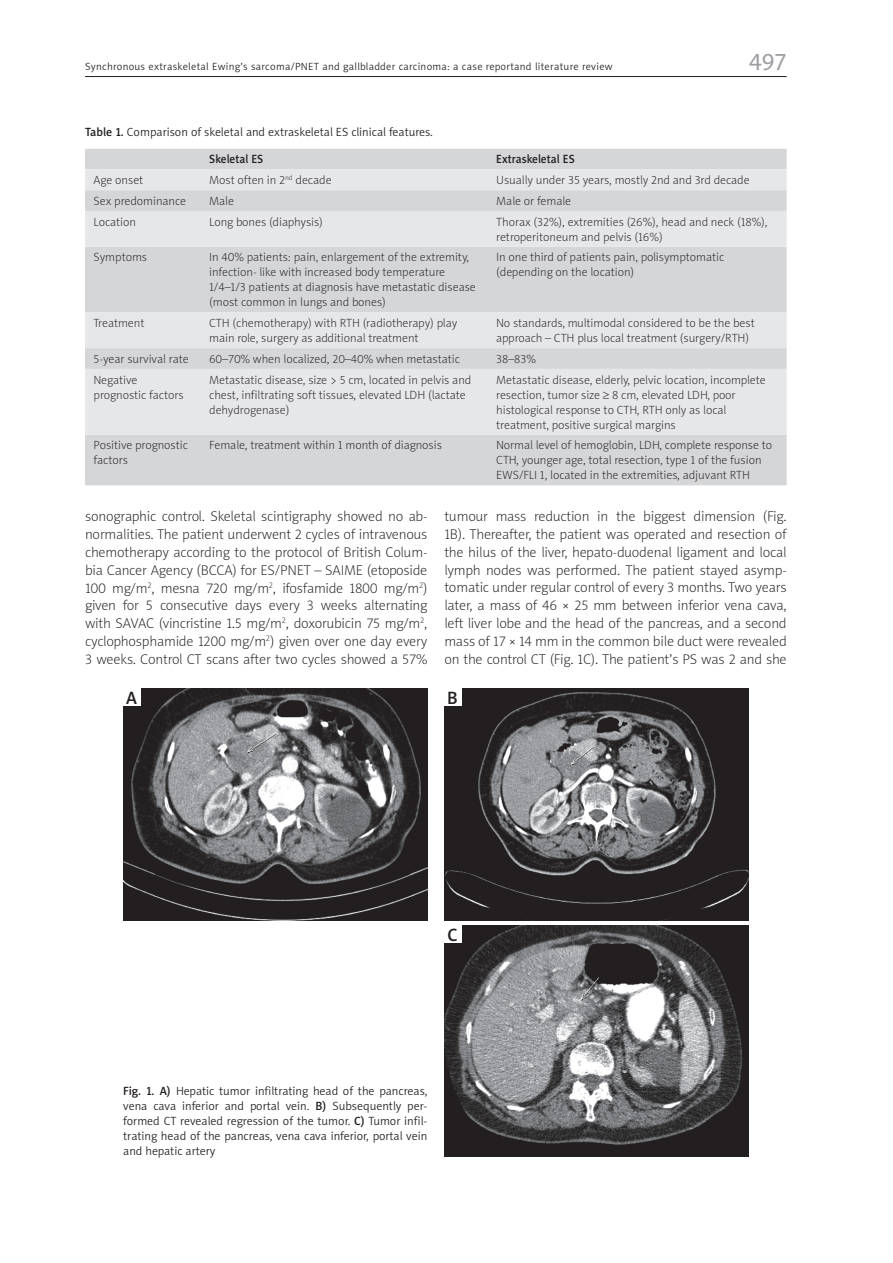
<style>
.page{position:relative;width:893px;height:1263px;background:#fff}
.page>*{position:absolute;margin:0;border:0;box-sizing:border-box;transform-origin:0 0}
.t1{font:24px "Naomi Sans EFN";color:#9d9fa2}
.t2{font:18px "Naomi Sans EFN Medium";color:#231f20}
.t3{font:14.25px/17.9px "Naomi Sans EFN Thin";letter-spacing:-.01em;color:#231f20;text-align:justify}
.t4{font:12px/15px "Naomi Sans EFN Thin";color:#231f20}
.t5{font:12px/15px "Naomi Sans EFN Light";color:#231f20;text-align:justify}
.t6{font:12px "Naomi Sans EFN Medium";color:#231f20;scale:.95 1}
.t7{font:10.5px "Naomi Sans EFN Light";letter-spacing:.03em;color:#231f20}
.s1{font-family:"Naomi Sans EFN Medium"}
</style>
<div class="page">
<hr style="left:85px;top:76px;width:702px;height:1px;background:#231f20">
<div style="left:85px;top:149px;width:702px;height:336px;background:#d5d6d8"></div>
<svg style="left:85px;top:169px;width:702px;height:266px;background:#dfe0e2"></svg>
<img style="left:123px;top:688px;width:305px;height:233px">
<img style="left:444px;top:688px;width:304px;height:233px">
<img style="left:444px;top:926px;width:304px;height:231px">
<div style="left:123px;top:688px;width:17px;height:17px;background:#fff"></div>
<div style="left:444px;top:688px;width:17px;height:17px;background:#fff"></div>
<div style="left:444px;top:926px;width:17px;height:17px;background:#fff"></div>
<p class="t7" style="left:85px;top:61px;width:529px">Synchronous extraskeletal Ewing’s sarcoma/PNET and gallbladder carcinoma: a case reportand literature review</p>
<h1 class="t1" style="left:749px;top:48px;width:39px">497</h1>
<p class="t5" style="left:85px;top:125px;width:349px"><span class="s1">Table 1.</span> Comparison of skeletal and extraskeletal ES clinical features.</p>
<p class="t6" style="left:209px;top:152px;width:59px">Skeletal ES</p>
<p class="t6" style="left:496px;top:152px;width:84px">Extraskeletal ES</p>
<p class="t4" style="left:94px;top:173px;width:51px">Age onset</p>
<p class="t4" style="left:209px;top:173px;width:124px">Most often in 2<sup>nd</sup> decade</p>
<p class="t4" style="left:496px;top:173px;width:255px">Usually under 35 years, mostly 2nd and 3rd decade</p>
<p class="t4" style="left:94px;top:193px;width:94px">Sex predominance</p>
<p class="t4" style="left:209px;top:193px;width:26px">Male</p>
<p class="t4" style="left:496px;top:193px;width:76px">Male or female</p>
<p class="t4" style="left:94px;top:214px;width:44px">Location</p>
<p class="t4" style="left:209px;top:214px;width:115px">Long bones (diaphysis)</p>
<p class="t4" style="left:496px;top:214px;width:273px">Thorax (32%), extremities (26%), head and neck (18%), retroperitoneum and pelvis (16%)</p>
<p class="t4" style="left:94px;top:250px;width:55px">Symptoms</p>
<p class="t4" style="left:209px;top:250px;width:268px">In 40% patients: pain, enlargement of the extremity, infection- like with increased body temperature 1/4–1/3 patients at diagnosis have metastatic disease (most common in lungs and bones)</p>
<p class="t4" style="left:496px;top:250px;width:229px">In one third of patients pain, polisymptomatic (depending on the location)</p>
<p class="t4" style="left:94px;top:316px;width:52px">Treatment</p>
<p class="t4" style="left:209px;top:316px;width:249px">CTH (chemotherapy) with RTH (radiotherapy) play main role, surgery as additional treatment</p>
<p class="t4" style="left:496px;top:316px;width:260px">No standards, multimodal considered to be the best approach – CTH plus local treatment (surgery/RTH)</p>
<p class="t4" style="left:94px;top:351px;width:97px">5-year survival rate</p>
<p class="t4" style="left:209px;top:351px;width:252px">60–70% when localized, 20–40% when metastatic</p>
<p class="t4" style="left:496px;top:351px;width:41px">38–83%</p>
<p class="t4" style="left:94px;top:372px;width:92px">Negative prognostic factors</p>
<p class="t4" style="left:209px;top:372px;width:264px">Metastatic disease, size &gt; 5 cm, located in pelvis and chest, infiltrating soft tissues, elevated LDH (lactate dehydrogenase)</p>
<p class="t4" style="left:496px;top:372px;width:271px">Metastatic disease, elderly, pelvic location, incomplete resection, tumor size ≥ 8 cm, elevated LDH, poor histological response to CTH, RTH only as local treatment, positive surgical margins</p>
<p class="t4" style="left:94px;top:438px;width:96px">Positive prognostic factors</p>
<p class="t4" style="left:209px;top:438px;width:234px">Female, treatment within 1 month of diagnosis</p>
<p class="t4" style="left:496px;top:438px;width:277px">Normal level of hemoglobin, LDH, complete response to<br>CTH, younger age, total resection, type 1 of the fusion<br>EWS/FLI 1, located in the extremities, adjuvant RTH</p>
<p class="t3" style="left:85px;top:508px;width:344px">sonographic control. Skeletal scintigraphy showed no ab&shy;normalities. The patient underwent 2 cycles of intravenous chemotherapy according to the protocol of British Colum&shy;bia Cancer Agency (BCCA) for ES/PNET – SAIME (etoposide 100 mg/m<sup>2</sup>, mesna 720 mg/m<sup>2</sup>, ifosfamide 1800 mg/m<sup>2</sup>) given for 5 consecutive days every 3 weeks alternating with SAVAC (vincristine 1.5 mg/m<sup>2</sup>, doxorubicin 75 mg/m<sup>2</sup>, cyclophosphamide 1200 mg/m<sup>2</sup>) given over one day every 3 weeks. Control CT scans after two cycles showed a 57%</p>
<p class="t3" style="left:444px;top:508px;width:344px">tumour mass reduction in the biggest dimension (Fig.<br>1B). Thereafter, the patient was operated and resection of the hilus of the liver, hepato-duodenal ligament and local lymph nodes was performed. The patient stayed asymp&shy;tomatic under regular control of every 3 months. Two years later, a mass of 46 × 25 mm between inferior vena cava, left liver lobe and the head of the pancreas, and a second mass of 17 × 14 mm in the common bile duct were revealed on the control CT (Fig. 1C). The patient’s PS was 2 and she</p>
<h2 class="t2" style="left:126px;top:687px;width:12px">A</h2>
<h2 class="t2" style="left:447px;top:687px;width:12px">B</h2>
<h2 class="t2" style="left:448px;top:924px;width:12px">C</h2>
<p class="t5" style="left:123px;top:1083px;width:306px"><span class="s1">Fig. 1. A)</span> Hepatic tumor infiltrating head of the pancreas, vena cava inferior and portal vein. <span class="s1">B)</span> Subsequently per&shy;formed CT revealed regression of the tumor. <span class="s1">C)</span> Tumor infil&shy;trating head of the pancreas, vena cava inferior, portal vein and hepatic artery</p>
</div>
